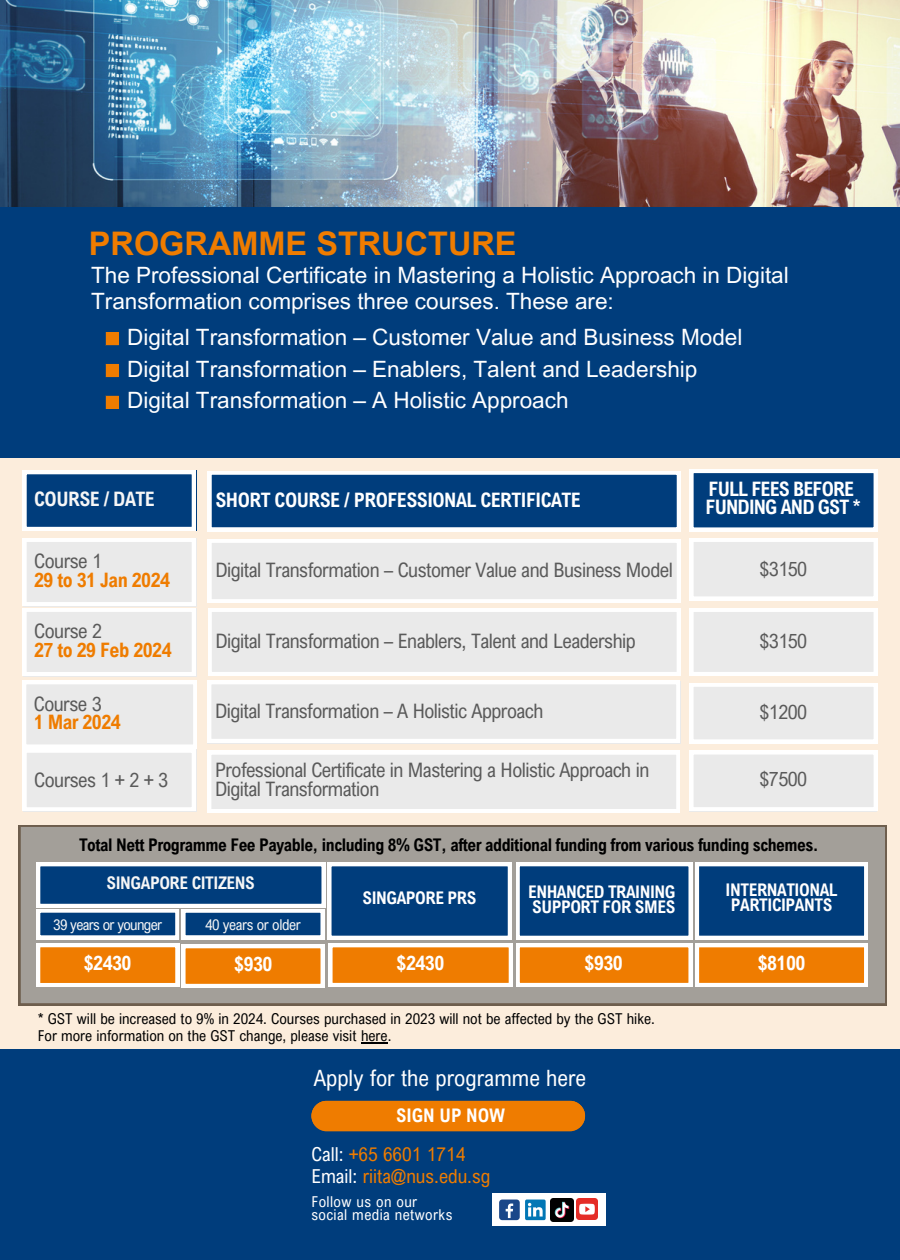
<style>
.page{position:relative;width:900px;height:1260px;background:#fff}
.page>*{position:absolute;margin:0;border:0;box-sizing:border-box;transform-origin:0 0}
.t1{font:700 32.5px "Arial MT Pro";color:#ef7c00}
.t2{font:22.5px/26.2px "Arial MT Pro";color:#fff}
.t3{font:22.5px "Arial Nova Cond";color:#fff}
.t4{font:20px/18.8px "Arial Nova Cond";letter-spacing:-.025em;color:#5a5a5a}
.t5{font:700 20px "Arial Nova Cond";letter-spacing:-.025em;color:#fff}
.t6{font:700 20px "Arial Nova Cond";letter-spacing:-.025em;color:#ef7c00}
.t7{font:700 20px "Arial Nova Cond";letter-spacing:-.045em;color:#fff}
.t8{font:700 20px "Arial Nova Cond";letter-spacing:-.025em;color:#f6f6f6}
.t9{font:19.25px "Arial Nova Cond";color:#ef7c00}
.t10{font:700 18.75px "Arial Nova Cond";color:#fff}
.t11{font:700 17.5px "Arial Nova Cond";letter-spacing:-.025em;color:#000}
.t12{font:700 17.5px/15px "Arial Nova Cond";letter-spacing:-.025em;color:#fff;text-align:center}
.t13{font:700 17.5px "Arial Nova Cond";letter-spacing:-.025em;color:#f6f6f6}
.t14{font:15px "Arial Nova Cond";color:#000}
.t15{font:15px "Arial Nova Cond";letter-spacing:.025em;color:#fff}
.t16{font:15px "Arial Nova Cond";letter-spacing:-.04em;color:#f6f6f6}
.s1{color:#fff}
</style>
<div class="page">
<svg style="left:0;top:458px;width:900px;height:592px;background:#dbd0c4"></svg>
<div style="left:0;top:1050px;width:900px;height:210px;background:#003d7c"></div>
<div style="left:0;top:206px;width:900px;height:252px;background:#003d7c"></div>
<svg style="left:23px;top:471px;width:172px;height:60px;background:#285b90"></svg>
<svg style="left:208px;top:471px;width:472px;height:60px;background:#23578e"></svg>
<svg style="left:690px;top:538px;width:187px;height:62px"></svg>
<svg style="left:690px;top:469px;width:187px;height:62px;background:#285b90"></svg>
<svg style="left:690px;top:608px;width:187px;height:68px"></svg>
<svg style="left:208px;top:539px;width:472px;height:204px;background:#edecec"></svg>
<svg style="left:690px;top:683px;width:187px;height:60px"></svg>
<svg style="left:23px;top:538px;width:174px;height:273px"></svg>
<svg style="left:208px;top:751px;width:472px;height:62px;background:#ececec"></svg>
<svg style="left:690px;top:751px;width:187px;height:60px"></svg>
<svg style="left:105px;top:332px;width:14px;height:14px"></svg>
<svg style="left:105px;top:364px;width:14px;height:13px"></svg>
<svg style="left:105px;top:396px;width:14px;height:13px"></svg>
<img style="left:0;top:0;width:899px;height:206px">
<div style="left:311px;top:1101px;width:274px;height:30px;background:#ef7c00"></div>
<div style="left:492px;top:1194px;width:113px;height:32px;background:#fff"></div>
<div style="left:499px;top:1200px;width:21px;height:20px;background:#1a4789;border-radius:3px"></div>
<svg style="left:506px;top:1204px;width:7px;height:14px"></svg>
<svg style="left:525px;top:1200px;width:21px;height:20px"></svg>
<img style="left:551px;top:1199px;width:22px;height:22px">
<img style="left:577px;top:1199px;width:20px;height:20px">
<svg style="left:37px;top:863px;width:831px;height:125px"></svg>
<svg style="left:361px;top:1042px;width:27px;height:1px"></svg>
<p class="t1" style="left:89px;top:231px;width:429px">PROGRAMME STRUCTURE</p>
<p class="t2" style="left:91px;top:265px;width:699px">The Professional Certificate in Mastering a Holistic Approach in Digital<br>Transformation comprises three courses. These are:</p>
<p class="t2" style="left:127px;top:326px;width:617px">Digital Transformation – Customer Value and Business Model</p>
<p class="t2" style="left:127px;top:358px;width:572px">Digital Transformation – Enablers, Talent and Leadership</p>
<p class="t2" style="left:127px;top:390px;width:443px">Digital Transformation – A Holistic Approach</p>
<p class="t8" style="left:34px;top:487px;width:122px">COURSE / DATE</p>
<p class="t4" style="left:34px;top:551px;width:69px">Course 1</p>
<p class="t6" style="left:34px;top:567px;width:137px">29 to 31 Jan 2024</p>
<p class="t5" style="left:215px;top:487px;width:367px">SHORT COURSE / PROFESSIONAL CERTIFICATE</p>
<p class="t4" style="left:215px;top:560px;width:459px">Digital Transformation – Customer Value and Business Model</p>
<p class="t7" style="left:709px;top:476px;width:147px">FULL FEES BEFORE</p>
<p class="t7" style="left:706px;top:495px;width:157px">FUNDING AND GST *</p>
<p class="t4" style="left:760px;top:559px;width:49px">$3150</p>
<p class="t4" style="left:34px;top:621px;width:69px">Course 2</p>
<p class="t6" style="left:34px;top:637px;width:139px">27 to 29 Feb 2024</p>
<p class="t4" style="left:216px;top:631px;width:422px">Digital Transformation – Enablers, Talent and Leadership</p>
<p class="t4" style="left:760px;top:631px;width:49px">$3150</p>
<p class="t4" style="left:34px;top:694px;width:69px">Course 3</p>
<p class="t6" style="left:34px;top:710px;width:89px">1 Mar 2024</p>
<p class="t4" style="left:215px;top:701px;width:330px">Digital Transformation – A Holistic Approach</p>
<p class="t4" style="left:760px;top:702px;width:49px">$1200</p>
<p class="t4" style="left:34px;top:770px;width:135px">Courses 1 + 2 + 3</p>
<p class="t4" style="left:215px;top:760px;width:436px">Professional Certificate in Mastering a Holistic Approach in<br>Digital Transformation</p>
<p class="t4" style="left:760px;top:770px;width:49px">$7500</p>
<p class="t11" style="left:79px;top:834px;width:741px">Total Nett Programme Fee Payable, including 8% GST, after additional funding from various funding schemes.</p>
<p class="t13" style="left:107px;top:872px;width:150px">SINGAPORE CITIZENS</p>
<p class="t16" style="left:53px;top:915px;width:110px">39 years or younger</p>
<p class="t16" style="left:205px;top:915px;width:97px">40 years or older</p>
<p class="t12" style="left:363px;top:890px;width:115px">SINGAPORE PRS</p>
<p class="t12" style="left:726px;top:882px;width:113px">INTERNATIONAL<br>PARTICIPANTS</p>
<p class="t12" style="left:528px;top:884px;width:149px">ENHANCED TRAINING</p>
<p class="t12" style="left:532px;top:899px;width:145px">SUPPORT FOR SMES</p>
<p class="t5" style="left:84px;top:950px;width:49px">$2430</p>
<p class="t5" style="left:234px;top:951px;width:40px">$930</p>
<p class="t5" style="left:397px;top:950px;width:49px">$2430</p>
<p class="t5" style="left:585px;top:950px;width:40px">$930</p>
<p class="t5" style="left:758px;top:950px;width:49px">$8100</p>
<p class="t14" style="left:38px;top:1010px;width:619px">* GST will be increased to 9% in 2024. Courses purchased in 2023 will not be affected by the GST hike.</p>
<p class="t14" style="left:38px;top:1026px;width:355px">For more information on the GST change, please visit here.</p>
<p class="t3" style="left:314px;top:1063px;width:274px">Apply for the programme here</p>
<p class="t10" style="left:396px;top:1104px;width:110px">SIGN UP NOW</p>
<p class="t9" style="left:311px;top:1142px;width:155px"><span class="s1">Call:</span> +65 6601 1714</p>
<p class="t9" style="left:311px;top:1165px;width:180px"><span class="s1">Email:</span> riita@nus.edu.sg</p>
<p class="t15" style="left:311px;top:1192px;width:107px">Follow us on our</p>
<p class="t15" style="left:311px;top:1205px;width:143px">social media networks</p>
</div>
